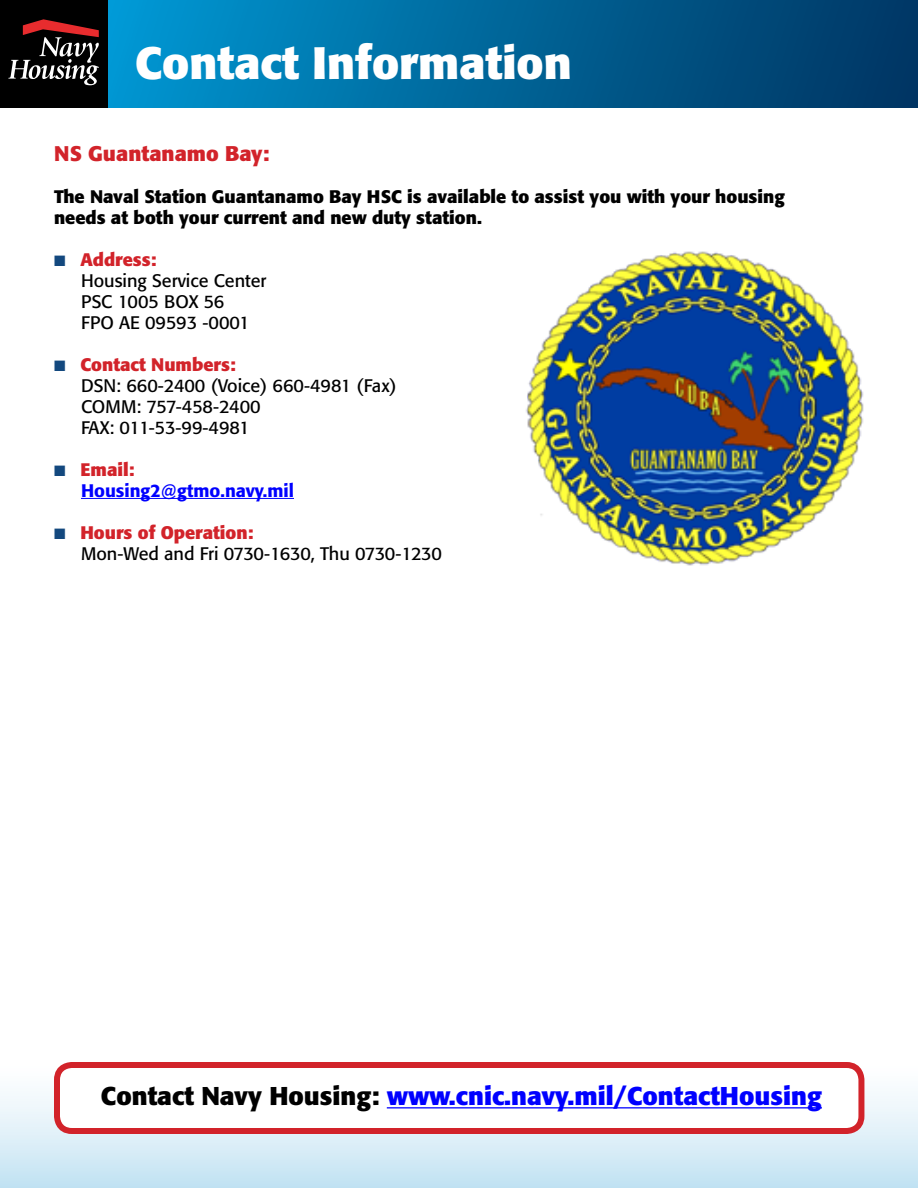
<style>
.page{position:relative;width:918px;height:1188px;background:#fff}
.page>*{position:absolute;margin:0;border:0;box-sizing:border-box;transform-origin:0 0}
.t1{font:700 45px "Formata";color:#fff}
.t2{font:700 25.5px "Formata";color:#00f}
.t3{font:700 21px "Formata";color:#d2232a}
.t4{font:18px/21px "Formata";color:#000}
.t5{font:700 18px/21px "Formata";color:#000}
.t6{font:18px/21px "Formata";letter-spacing:-.02em;color:#000}
.t7{font:500 18px/21px "Formata";color:#00f}
.s1{color:#13487e}
.s2{font-weight:700;color:#d2232a}
.s3{color:#000}
</style>
<div class="page">
<svg style="left:108px;top:0;width:810px;height:108px;background:#006598"></svg>
<div style="left:1px;top:1062px;width:916px;height:126px;background:linear-gradient(to bottom,#fff,#c4e3f3)"></div>
<div style="left:0;top:0;width:108px;height:108px;background:#000"></div>
<svg style="left:8px;top:19px;width:91px;height:66px"></svg>
<img style="left:526px;top:251px;width:338px;height:315px">
<hr style="left:81px;top:498px;width:213px;height:1px;background:#00f">
<div style="left:57px;top:1065px;width:804px;height:66px;background:#fff;border-radius:15px"></div>
<div style="left:54px;top:1062px;width:810px;height:72px;border:6px solid #d2232a;border-radius:15px"></div>
<hr style="left:387px;top:1107px;width:435px;height:1px;background:#00f">
<h1 class="t1" style="left:135px;top:34px;width:438px">Contact Information</h1>
<p class="t3" style="left:54px;top:140px;width:217px">NS Guantanamo Bay:</p>
<p class="t5" style="left:54px;top:186px;width:733px">The Naval Station Guantanamo Bay HSC is available to assist you with your housing needs at both your current and new duty station.</p>
<p class="t4" style="left:81px;top:249px;width:187px;text-indent:-27px"><span class="s1">■</span> <span class="s2">Address:<br></span>Housing Service Center<br>PSC 1005 BOX 56<br>FPO AE 09593 -0001</p>
<p class="t4" style="left:81px;top:354px;width:317px;text-indent:-27px"><span class="s1">■</span> <span class="s2">Contact Numbers:<br></span>DSN: 660-2400 (Voice) 660-4981 (Fax)<br>COMM: 757-458-2400<br>FAX: 011-53-99-4981</p>
<p class="t7" style="left:81px;top:459px;width:215px;text-indent:-27px"><span class="s1">■</span> <span class="s2">Email:<br></span>Housing2@gtmo.navy.mil</p>
<p class="t6" style="left:81px;top:522px;width:362px;text-indent:-27px"><span class="s1">■</span> <span class="s2">Hours of Operation:<br></span>Mon-Wed and Fri 0730-1630, Thu 0730-1230</p>
<h2 class="t2" style="left:101px;top:1080px;width:723px"><span class="s3">Contact Navy Housing:</span> www.cnic.navy.mil/ContactHousing</h2>
</div>
